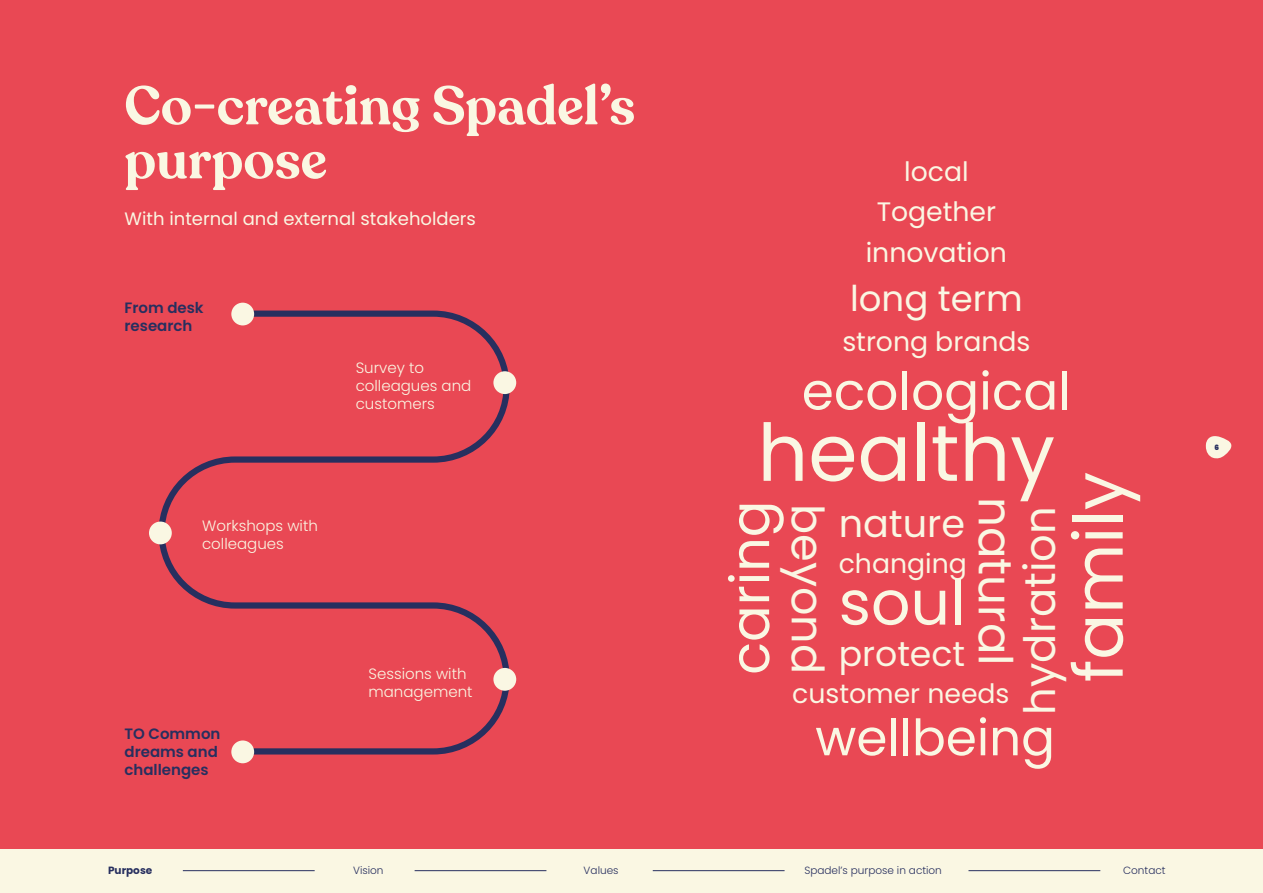
<style>
.page{position:relative;width:1263px;height:893px;background:#e94854}
.page>*{position:absolute;margin:0;border:0;box-sizing:border-box;transform-origin:0 0}
.t1{font:79.35px "Poppins";color:#faf7e3}
.t2{font:68.1px "Poppins";color:#faf7e3}
.t3{font:61.8px "Poppins";color:#faf7e3}
.t4{font:54.15px "Poppins";color:#faf7e3}
.t5{font:600 54px/54px "Recoleta";color:#faf7e3}
.t6{font:51.75px "Poppins";color:#faf7e3}
.t7{font:50.1px "Poppins";color:#faf7e3}
.t8{font:46.8px "Poppins";color:#faf7e3}
.t9{font:44.55px "Poppins";color:#faf7e3}
.t10{font:43.2px "Poppins";color:#faf7e3}
.t11{font:38.25px "Poppins";color:#faf7e3}
.t12{font:35.55px "Poppins";color:#faf7e3}
.t13{font:34.65px "Poppins";color:#faf7e3}
.t14{font:26.7px "Poppins";color:#faf7e3}
.t15{font:18px "Poppins";color:#faf7e3}
.t16{font:300 15px/18px "Poppins";color:#faf7e3}
.t17{font:600 15px/18px "Poppins";color:#272f5f}
.t18{font:300 10.5px "Poppins";color:#272f5f}
.t19{font:700 10.5px "Poppins";color:#272f5f}
.t20{font:900 7.35px "Poppins";color:#272f5f}
</style>
<div class="page">
<svg style="left:155px;top:307px;width:358px;height:451px"></svg>
<div style="left:231px;top:303px;width:23px;height:22px;background:#faf7e3;border-radius:50%"></div>
<div style="left:231px;top:740px;width:23px;height:23px;background:#faf7e3;border-radius:50%"></div>
<div style="left:149px;top:522px;width:23px;height:22px;background:#faf7e3;border-radius:50%"></div>
<div style="left:493px;top:371px;width:23px;height:23px;background:#faf7e3;border-radius:50%"></div>
<div style="left:493px;top:668px;width:23px;height:23px;background:#faf7e3;border-radius:50%"></div>
<svg style="left:1206px;top:436px;width:26px;height:23px"></svg>
<div style="left:0;top:849px;width:1263px;height:44px;background:#faf7e3"></div>
<hr style="left:183px;top:870px;width:132px;height:1px;background:#272f5f">
<hr style="left:415px;top:870px;width:131px;height:1px;background:#272f5f">
<hr style="left:653px;top:870px;width:131px;height:1px;background:#272f5f">
<hr style="left:968px;top:870px;width:132px;height:1px;background:#272f5f">
<p class="t5" style="left:124px;top:80px;width:512px">Co-creating Spadel’s purpose</p>
<p class="t15" style="left:124px;top:209px;width:353px">With internal and external stakeholders</p>
<p class="t17" style="left:124px;top:299px;width:81px">From desk research</p>
<p class="t16" style="left:356px;top:358px;width:117px">Survey to colleagues and customers</p>
<p class="t16" style="left:202px;top:516px;width:117px">Workshops with colleagues</p>
<p class="t17" style="left:124px;top:725px;width:98px">TO Common dreams and challenges</p>
<p class="t16" style="left:368px;top:665px;width:106px">Sessions with management</p>
<p class="t14" style="left:904px;top:156px;width:66px">local</p>
<p class="t14" style="left:877px;top:196px;width:121px">Together</p>
<p class="t14" style="left:866px;top:237px;width:143px">innovation</p>
<p class="t12" style="left:850px;top:278px;width:174px">long term</p>
<p class="t14" style="left:842px;top:326px;width:190px">strong brands</p>
<p class="t6" style="left:802px;top:361px;width:271px">ecological</p>
<p class="t1" style="left:757px;top:407px;width:299px">healthy</p>
<p class="t8" style="left:1022px;top:497px;width:170px;rotate:90deg">natural</p>
<p class="t10" style="left:1015px;top:715px;width:210px;rotate:-90deg">hydration</p>
<p class="t2" style="left:1059px;top:682px;width:212px;rotate:-90deg">family</p>
<p class="t4" style="left:719px;top:675px;width:176px;rotate:-90deg">caring</p>
<p class="t9" style="left:833px;top:504px;width:171px;rotate:90deg">beyond</p>
<p class="t11" style="left:839px;top:502px;width:128px">nature</p>
<p class="t14" style="left:839px;top:548px;width:130px">changing</p>
<p class="t3" style="left:839px;top:567px;width:128px">soul</p>
<p class="t13" style="left:839px;top:633px;width:128px">protect</p>
<p class="t14" style="left:792px;top:678px;width:219px">customer needs</p>
<p class="t7" style="left:815px;top:709px;width:241px">wellbeing</p>
<p class="t19" style="left:108px;top:864px;width:46px">Purpose</p>
<p class="t18" style="left:353px;top:864px;width:32px">Vision</p>
<p class="t18" style="left:584px;top:864px;width:36px">Values</p>
<p class="t18" style="left:804px;top:864px;width:139px">Spadel’s purpose in action</p>
<p class="t18" style="left:1123px;top:864px;width:44px">Contact</p>
<p class="t20" style="left:1214px;top:443px;width:6px">6</p>
</div>
